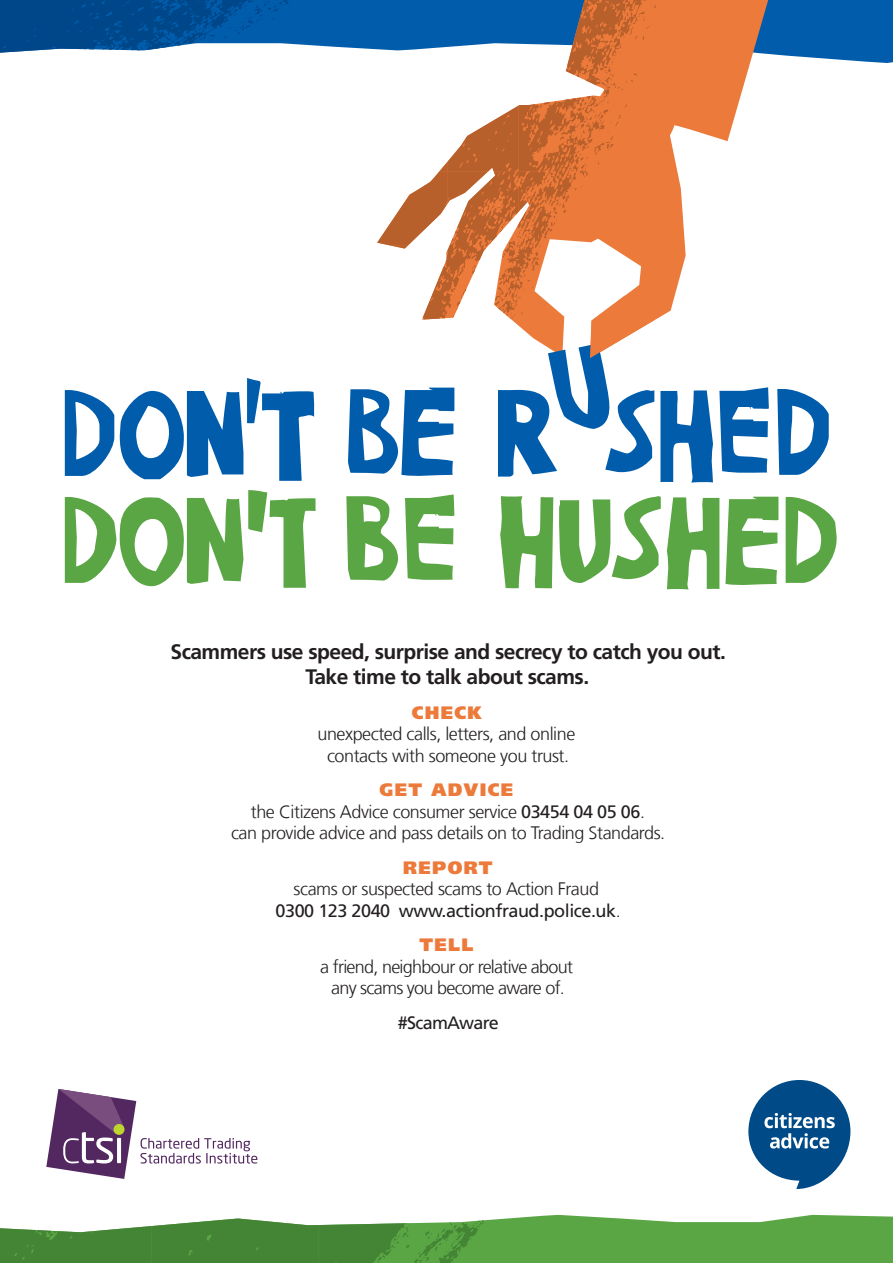
<style>
.page{position:relative;width:893px;height:1263px;background:#fff}
.page>*{position:absolute;margin:0;border:0;box-sizing:border-box;transform-origin:0 0}
.t1{font:700 21px/25.2px "Frutiger LT Com";letter-spacing:-.025em;color:#231f20;text-align:center}
.t2{font:300 18px/21.6px "Frutiger LT Com";letter-spacing:-.025em;color:#231f20;text-align:center}
.t3{font:18px/21.6px "Frutiger LT Com";letter-spacing:-.025em;color:#231f20;text-align:center}
.s1{font-weight:900;color:#ec7a3b}
.s2{font-weight:400}
.s3{font-weight:300}
</style>
<div class="page">
<svg style="left:289px;top:0;width:604px;height:63px;fill:#015dac"></svg>
<svg style="left:0;top:0;width:289px;height:53px"></svg>
<svg style="left:456px;top:1214px;width:437px;height:49px;fill:#5aa644"></svg>
<svg style="left:0;top:1218px;width:456px;height:45px"></svg>
<svg style="left:377px;top:0;width:465px;height:320px"></svg>
<svg style="left:566px;top:0;width:80px;height:17px"></svg>
<svg style="left:348px;top:388px;width:106px;height:88px"></svg>
<svg style="left:65px;top:390px;width:49px;height:86px"></svg>
<svg style="left:120px;top:378px;width:194px;height:103px"></svg>
<svg style="left:405px;top:494px;width:49px;height:86px"></svg>
<svg style="left:346px;top:496px;width:52px;height:85px"></svg>
<svg style="left:65px;top:490px;width:251px;height:98px"></svg>
<svg style="left:498px;top:295px;width:340px;height:294px"></svg>
<svg style="left:748px;top:1080px;width:102px;height:109px"></svg>
<svg style="left:46px;top:1089px;width:211px;height:90px"></svg>
<div style="left:114px;top:1124px;width:11px;height:11px;background:#bed630;border-radius:50%"></div>
<p class="t1" style="left:171px;top:639px;width:557px">Scammers use speed, surprise and secrecy to catch you out.<br>Take time to talk about scams.</p>
<p class="t2" style="left:317px;top:702px;width:259px"><span class="s1">CHECK<br></span>unexpected calls, letters, and online contacts with someone you trust.</p>
<p class="t2" style="left:231px;top:779px;width:436px"><span class="s1">GET ADVICE<br></span>the Citizens Advice consumer service <span class="s2">03454 04 05 06</span>.<br>can provide advice and pass details on to Trading Standards.</p>
<p class="t3" style="left:276px;top:857px;width:347px"><span class="s1">REPORT<br></span><span class="s3">scams or suspected scams to Action Fraud<br></span>0300 123 2040 www.actionfraud.police.uk<span class="s3">.</span></p>
<p class="t2" style="left:320px;top:934px;width:254px"><span class="s1">TELL<br></span>a friend, neighbour or relative about any scams you become aware of.</p>
<p class="t3" style="left:398px;top:1012px;width:103px">#ScamAware</p>
</div>
